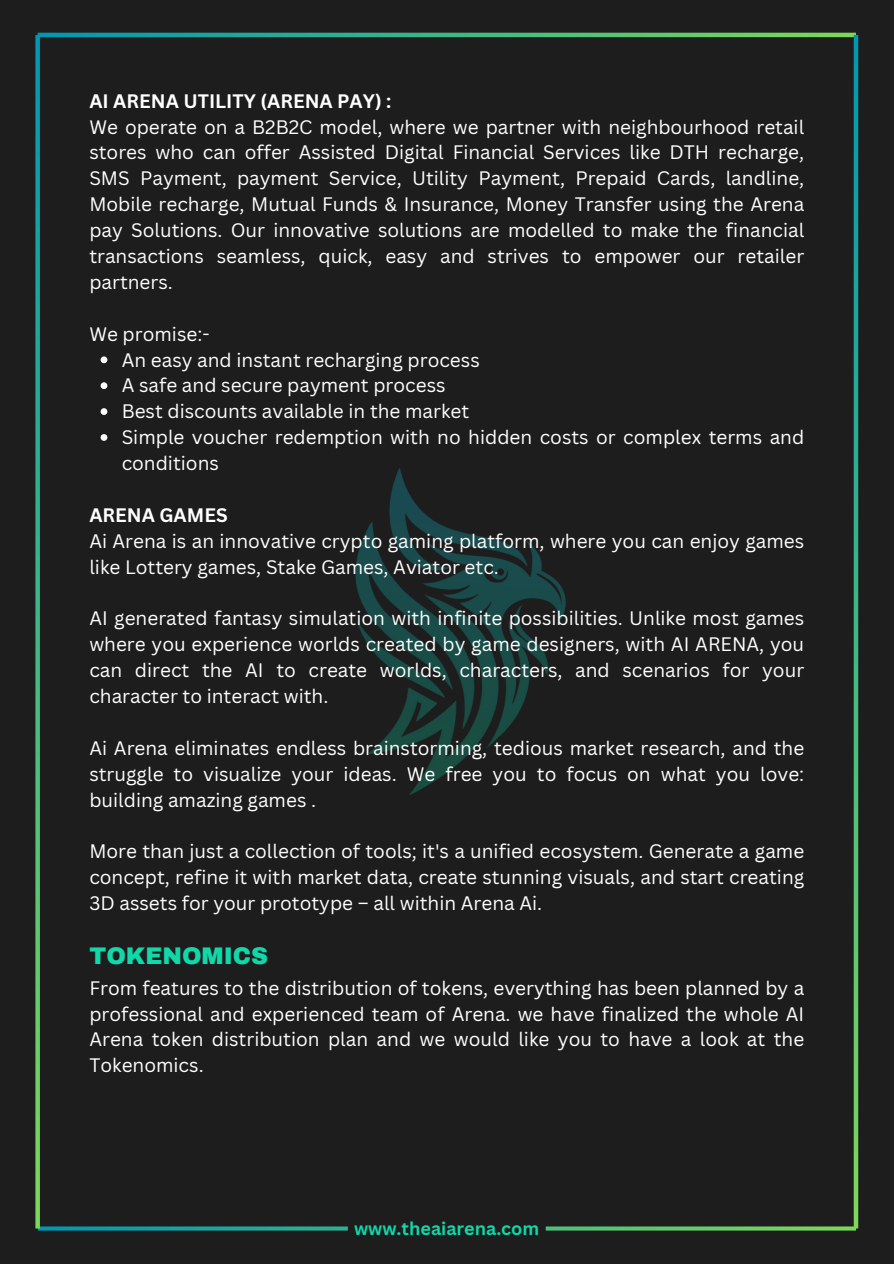
<style>
.page{position:relative;width:894px;height:1264px;background:#fff}
.page>*{position:absolute;margin:0;border:0;box-sizing:border-box;transform-origin:0 0}
.t1{font:900 23.55px "Archivo";color:#11d8a9}
.t2{font:19.05px/25.8px "Canva Sans";color:#fff;text-align:justify}
.t3{font:700 18px "Canva Sans";color:#10d8a9}
.s1{font-weight:700}
</style>
<div class="page">
<div style="left:0;top:0;width:893px;height:1263px;background:#1d1d1d"></div>
<img style="left:318px;top:432px;width:257px;height:398px">
<svg style="left:38px;top:33px;width:817px;height:4px;background:#3eb784"></svg>
<svg style="left:38px;top:1226px;width:817px;height:4px;background:#338462"></svg>
<svg style="left:35px;top:35px;width:5px;height:1193px;background:#3aa87a"></svg>
<svg style="left:853px;top:35px;width:5px;height:1193px;background:#39a075"></svg>
<svg style="left:101px;top:356px;width:6px;height:7px"></svg>
<svg style="left:101px;top:382px;width:6px;height:7px"></svg>
<svg style="left:101px;top:408px;width:6px;height:7px"></svg>
<svg style="left:101px;top:434px;width:6px;height:7px"></svg>
<p class="t2" style="left:89px;top:87px;width:716px;text-align:left"><span class="s1">AI ARENA UTILITY (ARENA PAY) :<br></span>We operate on a B2B2C model, where we partner with neighbourhood retail stores who can offer Assisted Digital Financial Services like DTH recharge, SMS Payment, payment Service, Utility Payment, Prepaid Cards, landline, Mobile recharge, Mutual Funds &amp; Insurance, Money Transfer using the Arena pay Solutions. Our innovative solutions are modelled to make the financial transactions seamless, quick, easy and strives to empower our retailer partners.</p>
<p class="t2" style="left:89px;top:320px;width:122px">We promise:-</p>
<p class="t2" style="left:122px;top:346px;width:359px">An easy and instant recharging process</p>
<p class="t2" style="left:122px;top:372px;width:325px">A safe and secure payment process</p>
<h1 class="t2" style="left:122px;top:398px;width:349px">Best discounts available in the market</h1>
<h1 class="t2" style="left:122px;top:424px;width:684px">Simple voucher redemption with no hidden costs or complex terms and conditions</h1>
<p class="t2" style="left:89px;top:501px;width:716px;text-align:left"><span class="s1">ARENA GAMES<br></span>Ai Arena is an innovative crypto gaming platform, where you can enjoy games like Lottery games, Stake Games, Aviator etc.</p>
<p class="t2" style="left:89px;top:605px;width:716px">AI generated fantasy simulation with infinite possibilities. Unlike most games where you experience worlds created by game designers, with AI ARENA, you can direct the AI to create worlds, characters, and scenarios for your character to interact with.</p>
<p class="t2" style="left:89px;top:734px;width:716px">Ai Arena eliminates endless brainstorming, tedious market research, and the struggle to visualize your ideas. We free you to focus on what you love: building amazing games .</p>
<p class="t2" style="left:89px;top:838px;width:716px">More than just a collection of tools; it's a unified ecosystem. Generate a game concept, refine it with market data, create stunning visuals, and start creating 3D assets for your prototype – all within Arena Ai.</p>
<h1 class="t1" style="left:89px;top:943px;width:180px">TOKENOMICS</h1>
<h1 class="t2" style="left:89px;top:974px;width:716px">From features to the distribution of tokens, everything has been planned by a professional and experienced team of Arena. we have finalized the whole AI Arena token distribution plan and we would like you to have a look at the Tokenomics.</h1>
<p class="t3" style="left:354px;top:1215px;width:187px">www.theaiarena.com</p>
</div>
